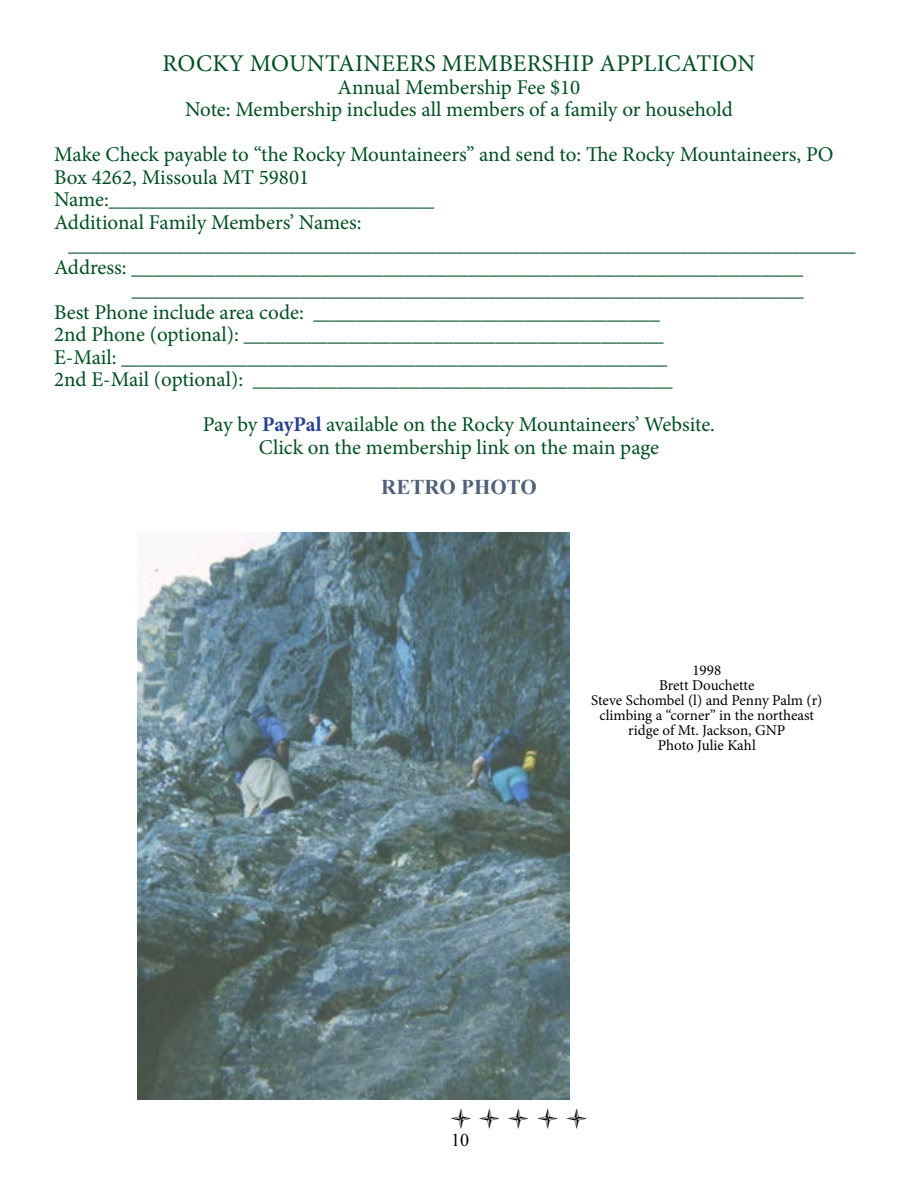
<style>
.page{position:relative;width:918px;height:1188px;background:#fff}
.page>*{position:absolute;margin:0;border:0;box-sizing:border-box;transform-origin:0 0}
.t1{font:24px "Minion Pro";letter-spacing:.01em;color:#004e22}
.t2{font:24px "Webdings";color:#000}
.t3{font:21px/22.5px "Minion Pro";letter-spacing:-.005em;color:#004e22;text-align:center}
.t4{font:700 21px "Times New Roman";color:#3d4f6b}
.t5{font:18px "Times New Roman";color:#000}
.t6{font:15px/15px "Minion Pro";letter-spacing:-.01em;color:#000;text-align:center}
.s1{font-weight:700;color:#25408f}
</style>
<div class="page">
<img style="left:137px;top:532px;width:432px;height:567px">
<p class="t1" style="left:163px;top:48px;width:33px">Rock</p>
<p class="t1" style="left:229px;top:48px;width:528px">y Mountaineers Membership Application</p>
<p class="t3" style="left:185px;top:76px;width:549px">Annual Membership Fee $10<br>Note: Membership includes all members of a family or household</p>
<p class="t3" style="left:54px;top:144px;width:781px;text-align:left">Make Check payable to “the Rocky Mountaineers” and send to: The Rocky Mountaineers, PO Box 4262, Missoula MT 59801<br>Name:_______________________________<br>Additional Family Members’ Names:</p>
<p class="t3" style="left:68px;top:234px;width:789px">___________________________________________________________________________</p>
<p class="t3" style="left:54px;top:256px;width:751px">Address: ________________________________________________________________</p>
<p class="t3" style="left:132px;top:279px;width:674px">________________________________________________________________</p>
<p class="t3" style="left:54px;top:301px;width:607px">Best Phone include area code: _________________________________</p>
<p class="t3" style="left:54px;top:324px;width:611px">2nd Phone (optional): ________________________________________</p>
<p class="t3" style="left:54px;top:346px;width:615px">E-Mail: ____________________________________________________</p>
<p class="t3" style="left:54px;top:368px;width:620px">2nd E-Mail (optional): ________________________________________</p>
<p class="t3" style="left:203px;top:414px;width:514px">Pay by <span class="s1">PayPal</span> available on the Rocky Mountaineers’ Website.<br>Click on the membership link on the main page</p>
<p class="t4" style="left:381px;top:472px;width:157px">RETRO PHOTO</p>
<p class="t6" style="left:591px;top:663px;width:233px">1998<br>Brett Douchette<br>Steve Schombel (l) and Penny Palm (r) climbing a “corner” in the northeast ridge of Mt. Jackson, GNP<br>Photo Julie Kahl</p>
<p class="t2" style="left:449px;top:1107px;width:141px">●●●●●</p>
<p class="t5" style="left:451px;top:1128px;width:19px">10</p>
</div>
